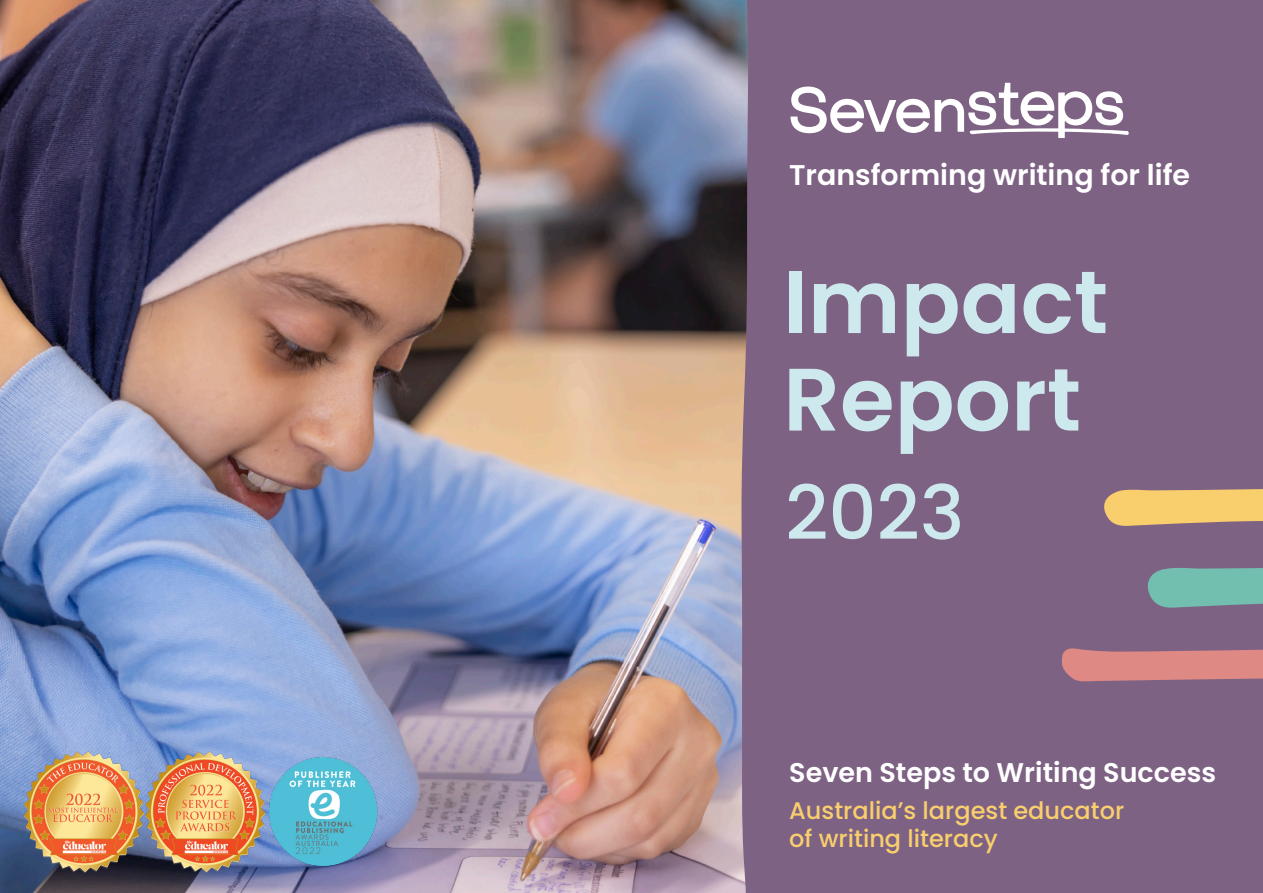
<style>
.page{position:relative;width:1263px;height:893px;background:#fff}
.page>*{position:absolute;margin:0;border:0;box-sizing:border-box;transform-origin:0 0}
.t1{font:600 88.5px/97.5px "Poppins";color:#cee9ee}
.t2{font:500 75px "Poppins";color:#cee9ee}
.t3{font:600 28.5px "Poppins";color:#fff}
.t4{font:600 27px "Poppins";color:#fff}
.t5{font:500 24px/28.5px "Poppins";color:#f9ce6d}
</style>
<div class="page">
<img style="left:0;top:0;width:733px;height:893px">
<div style="left:733px;top:0;width:530px;height:893px;background:#7d6284"></div>
<svg style="left:1062px;top:489px;width:201px;height:213px;background:#987d85"></svg>
<img style="left:148px;top:748px;width:111px;height:127px">
<img style="left:20px;top:748px;width:128px;height:127px">
<img style="left:259px;top:748px;width:128px;height:127px">
<svg style="left:790px;top:83px;width:339px;height:55px"></svg>
<p class="t3" style="left:789px;top:159px;width:402px">Transforming writing for life</p>
<p class="t1" style="left:783px;top:254px;width:326px">Impact<br>Report</p>
<p class="t2" style="left:785px;top:470px;width:181px">2023</p>
<p class="t4" style="left:789px;top:756px;width:428px">Seven Steps to Writing Success</p>
<p class="t5" style="left:789px;top:796px;width:337px">Australia’s largest educator of writing literacy</p>
</div>
